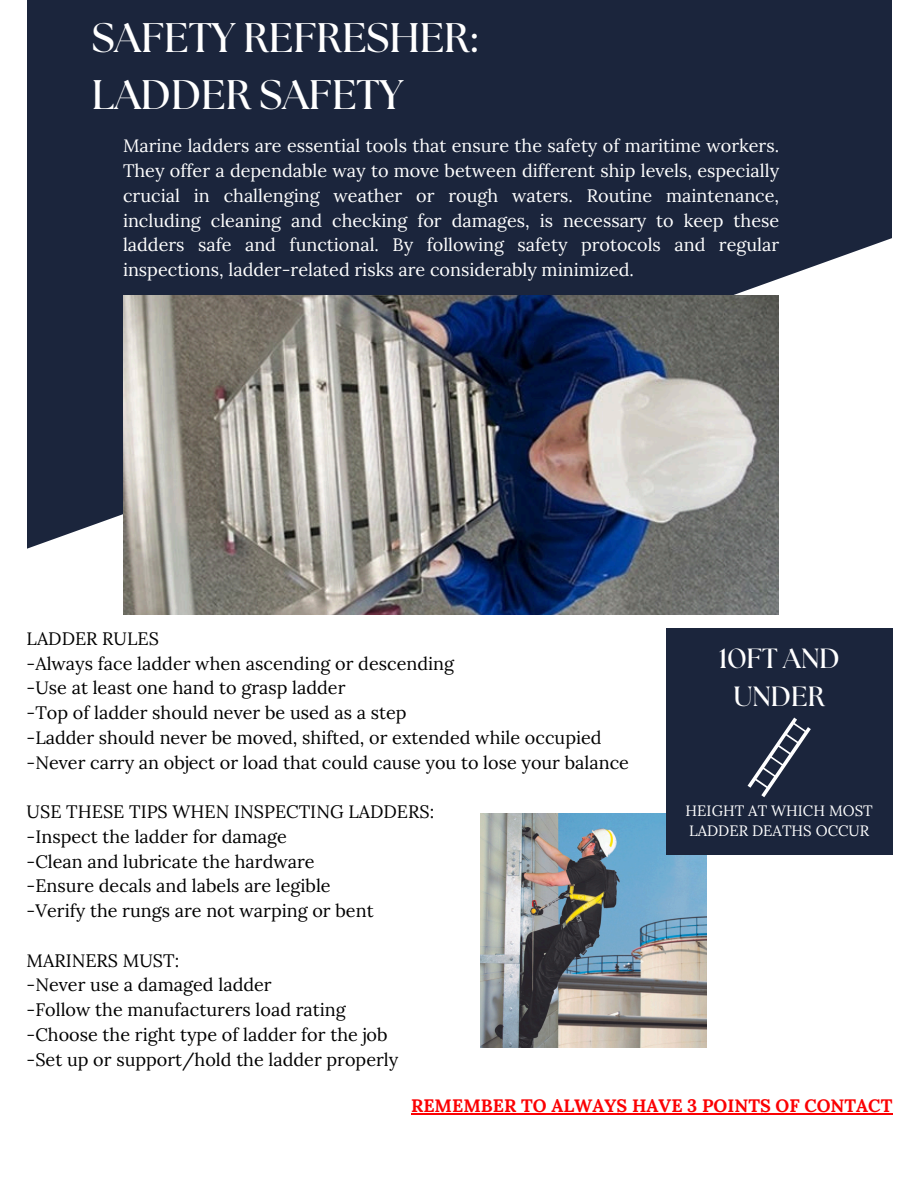
<style>
.page{position:relative;width:918px;height:1188px;background:#fff}
.page>*{position:absolute;margin:0;border:0;box-sizing:border-box;transform-origin:0 0}
.t1{font:700 41.25px/57.3px "The Seasons";color:#fff}
.t2{font:700 27.75px/38.2px "The Seasons";color:#fff;text-align:center}
.t3{font:18px/24.8px "Lora";color:#000}
.t4{font:18px/24.8px "Lora";color:#fff;text-align:justify}
.t5{font:700 18px "Lora";color:#fb0103}
.t6{font:15px/20.2px "Lora";color:#fff}
</style>
<div class="page">
<svg style="left:27px;top:0;width:865px;height:549px;background:#343d51"></svg>
<img style="left:123px;top:296px;width:656px;height:318px">
<img style="left:480px;top:814px;width:226px;height:234px">
<div style="left:666px;top:629px;width:226px;height:226px;background:#1b253c"></div>
<svg style="left:748px;top:718px;width:63px;height:79px"></svg>
<hr style="left:411px;top:1114px;width:481px;height:1px;background:#fb0103">
<h1 class="t1" style="left:92px;top:11px;width:387px">SAFETY REFRESHER:<br>LADDER SAFETY</h1>
<h4 class="t4" style="left:123px;top:133px;width:658px">Marine ladders are essential tools that ensure the safety of maritime workers.<br>They offer a dependable way to move between different ship levels, especially crucial in challenging weather or rough waters. Routine maintenance, including cleaning and checking for damages, is necessary to keep these ladders safe and functional. By following safety protocols and regular inspections, ladder-related risks are considerably minimized.</h4>
<h4 class="t3" style="left:27px;top:626px;width:604px">LADDER RULES<br>-Always face ladder when ascending or descending<br>-Use at least one hand to grasp ladder<br>-Top of ladder should never be used as a step<br>-Ladder should never be moved, shifted, or extended while occupied -Never carry an object or load that could cause you to lose your balance</h4>
<h4 class="t3" style="left:27px;top:799px;width:409px">USE THESE TIPS WHEN INSPECTING LADDERS: -Inspect the ladder for damage<br>-Clean and lubricate the hardware<br>-Ensure decals and labels are legible<br>-Verify the rungs are not warping or bent</h4>
<h4 class="t3" style="left:27px;top:948px;width:373px">MARINERS MUST:<br>-Never use a damaged ladder<br>-Follow the manufacturers load rating -Choose the right type of ladder for the job -Set up or support/hold the ladder properly</h4>
<h2 class="t2" style="left:719px;top:641px;width:123px">10FT AND<br>UNDER</h2>
<p class="t6" style="left:686px;top:800px;width:189px">HEIGHT AT WHICH MOST<br>LADDER DEATHS OCCUR</p>
<p class="t5" style="left:411px;top:1094px;width:483px">REMEMBER TO ALWAYS HAVE 3 POINTS OF CONTACT</p>
</div>
